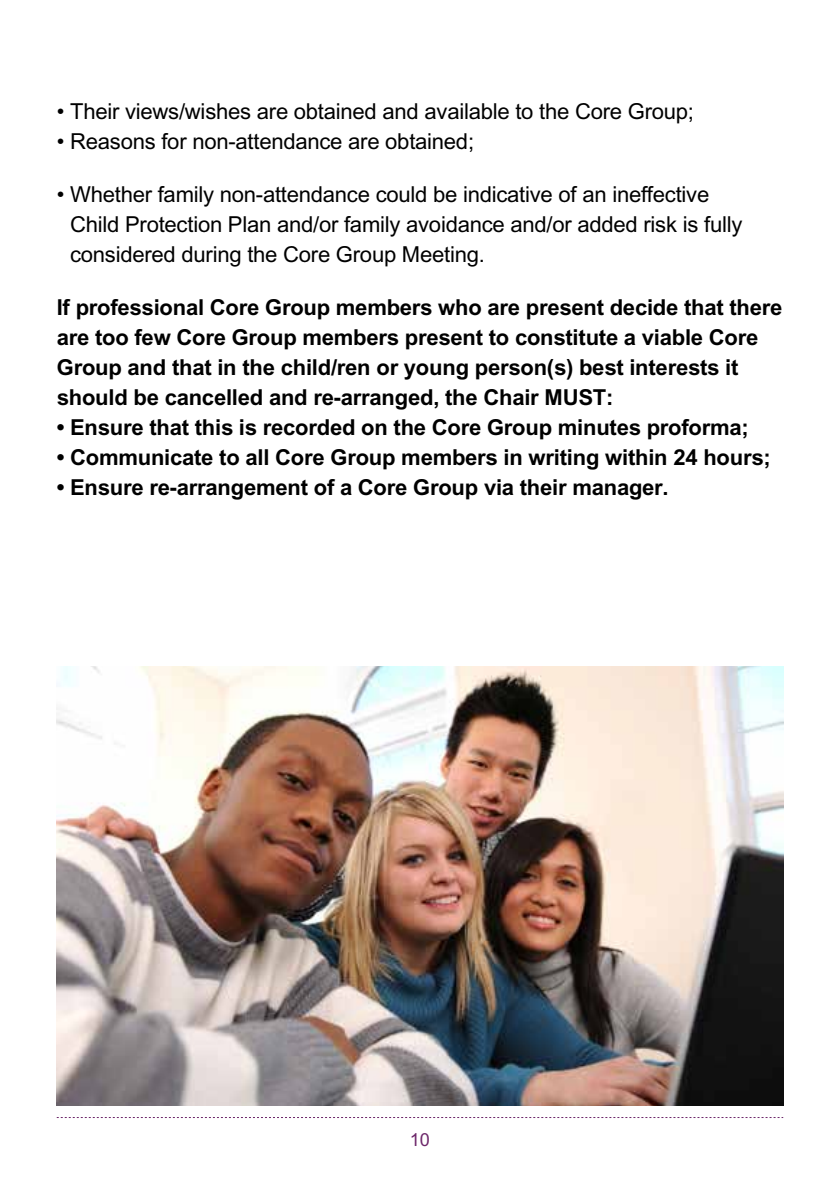
<style>
.page{position:relative;width:840px;height:1191px;background:#fff}
.page>*{position:absolute;margin:0;border:0;box-sizing:border-box;transform-origin:0 0}
.t1{font:700 22px/30px "Arial";letter-spacing:-.01em;color:#000}
.t2{font:22px/30px "Arial";letter-spacing:-.01em;color:#000}
.t3{font:18px "Arial";color:#6d276a}
</style>
<div class="page">
<svg style="left:57px;top:1117px;width:725px;height:1px"></svg>
<img style="left:57px;top:666px;width:725px;height:439px">
<p class="t2" style="left:57px;top:97px;width:638px">• Their views/wishes are obtained and available to the Core Group;</p>
<p class="t2" style="left:57px;top:127px;width:418px">• Reasons for non-attendance are obtained;</p>
<p class="t2" style="left:70px;top:179px;width:673px;text-indent:-13px">• Whether family non-attendance could be indicative of an ineffective<br>Child Protection Plan and/or family avoidance and/or added risk is fully considered during the Core Group Meeting.</p>
<p class="t1" style="left:57px;top:292px;width:726px">If professional Core Group members who are present decide that there are too few Core Group members present to constitute a viable Core Group and that in the child/ren or young person(s) best interests it should be cancelled and re-arranged, the Chair MUST:</p>
<p class="t1" style="left:57px;top:412px;width:693px">• Ensure that this is recorded on the Core Group minutes proforma;</p>
<p class="t1" style="left:57px;top:442px;width:715px">• Communicate to all Core Group members in writing within 24 hours;</p>
<p class="t1" style="left:57px;top:472px;width:613px">• Ensure re-arrangement of a Core Group via their manager.</p>
<p class="t3" style="left:410px;top:1129px;width:22px">10</p>
</div>
